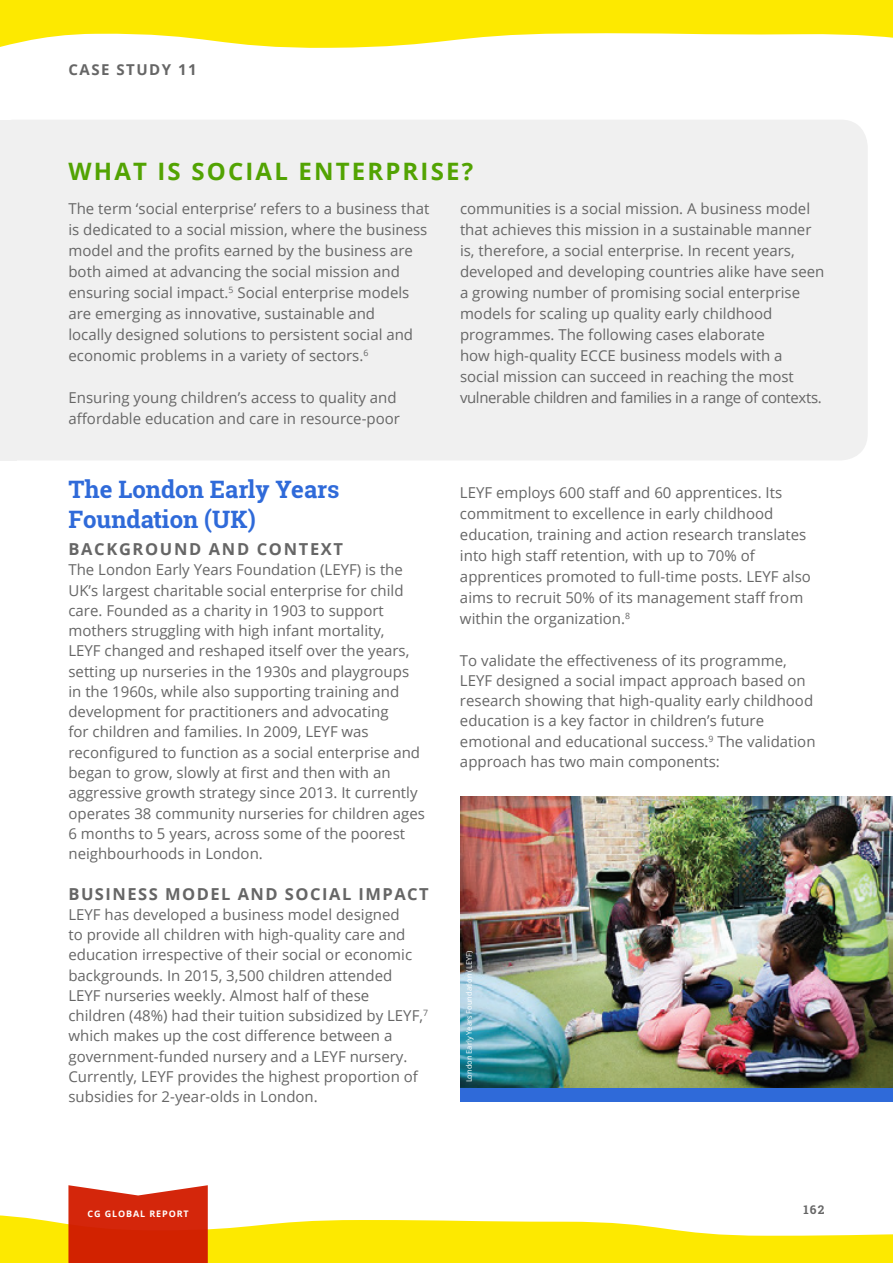
<style>
.page{position:relative;width:893px;height:1263px;background:#fff}
.page>*{position:absolute;margin:0;border:0;box-sizing:border-box;transform-origin:0 0}
.Header_2{font:700 24px/30px "Roboto Slab";color:#2f6ad9}
.Header_2-2{font:700 24px "Open Sans";letter-spacing:.09em;color:#52a302}
.Header_3{font:700 16.5px "Open Sans";letter-spacing:.09em;color:#666}
.Body{font:15px/20.2px "Open Sans";color:#666}
.t1{font:700 15px "Open Sans";letter-spacing:.1em;color:#666}
.t2{font:700 12px "Roboto Slab";color:#666}
.t3{font:700 9px "Open Sans";letter-spacing:.1em;color:#fff}
.Photo_Cred{font:7.5px "Open Sans";color:#fff}
</style>
<div class="page">
<svg style="left:0;top:1215px;width:893px;height:48px;fill:#fde900"></svg>
<svg style="left:68px;top:1185px;width:140px;height:78px;background:#d63417"></svg>
<svg style="left:0;top:0;width:893px;height:48px;fill:#fde900"></svg>
<div style="left:17px;top:120px;width:851px;height:340px;background:#f0f0f0"></div>
<img style="left:460px;top:796px;width:433px;height:292px">
<div style="left:460px;top:1088px;width:433px;height:14px;background:#2f6ad9"></div>
<div style="left:0;top:120px;width:17px;height:340px;background:#f0f0f0"></div>
<p class="t1" style="left:68px;top:59px;width:130px">CASE STUDY 11</p>
<p class="Header_2-2" style="left:68px;top:154px;width:406px">WHAT IS SOCIAL ENTERPRISE?</p>
<p class="Body" style="left:68px;top:198px;width:362px;line-height:21px">The term ‘social enterprise’ refers to a business that is dedicated to a social mission, where the business model and the profits earned by the business are both aimed at advancing the social mission and ensuring social impact.<sup>5</sup> Social enterprise models are emerging as innovative, sustainable and<br>locally designed solutions to persistent social and economic problems in a variety of sectors.<sup>6</sup></p>
<p class="Body" style="left:68px;top:387px;width:333px;line-height:21px">Ensuring young children’s access to quality and affordable education and care in resource-poor</p>
<p class="Body" style="left:460px;top:198px;width:366px;line-height:21px">communities is a social mission. A business model that achieves this mission in a sustainable manner is, therefore, a social enterprise. In recent years, developed and developing countries alike have seen a growing number of promising social enterprise models for scaling up quality early childhood programmes. The following cases elaborate<br>how high-quality ECCE business models with a social mission can succeed in reaching the most vulnerable children and families in a range of contexts.</p>
<p class="Header_2" style="left:68px;top:474px;width:273px">The London Early Years<br>Foundation (UK)</p>
<p class="Header_3" style="left:68px;top:538px;width:276px">BACKGROUND AND CONTEXT</p>
<p class="Body" style="left:68px;top:559px;width:358px">The London Early Years Foundation (LEYF) is the UK’s largest charitable social enterprise for child care. Founded as a charity in 1903 to support mothers struggling with high infant mortality,<br>LEYF changed and reshaped itself over the years, setting up nurseries in the 1930s and playgroups in the 1960s, while also supporting training and development for practitioners and advocating<br>for children and families. In 2009, LEYF was reconfigured to function as a social enterprise and began to grow, slowly at first and then with an aggressive growth strategy since 2013. It currently operates 38 community nurseries for children ages 6 months to 5 years, across some of the poorest neighbourhoods in London.</p>
<p class="Header_3" style="left:68px;top:882px;width:362px">BUSINESS MODEL AND SOCIAL IMPACT</p>
<p class="Body" style="left:68px;top:904px;width:361px">LEYF has developed a business model designed<br>to provide all children with high-quality care and education irrespective of their social or economic backgrounds. In 2015, 3,500 children attended LEYF nurseries weekly. Almost half of these children (48%) had their tuition subsidized by LEYF,<sup>7 </sup>which makes up the cost difference between a government-funded nursery and a LEYF nursery.<br>Currently, LEYF provides the highest proportion of subsidies for 2-year-olds in London.</p>
<p class="Body" style="left:460px;top:482px;width:352px;line-height:21px">LEYF employs 600 staff and 60 apprentices. Its commitment to excellence in early childhood education, training and action research translates into high staff retention, with up to 70% of apprentices promoted to full-time posts. LEYF also aims to recruit 50% of its management staff from within the organization.<sup>8</sup></p>
<p class="Body" style="left:460px;top:650px;width:357px">To validate the effectiveness of its programme, LEYF designed a social impact approach based on research showing that high-quality early childhood education is a key factor in children’s future emotional and educational success.<sup>9</sup> The validation approach has two main components:</p>
<p class="Photo_Cred" style="left:464px;top:1082px;width:133px;rotate:-90deg">London Early Years Foundation (LEYF)</p>
<p class="t3" style="left:87px;top:1208px;width:103px">CG GLOBAL REPORT</p>
<p class="t2" style="left:803px;top:1201px;width:23px">162</p>
</div>
